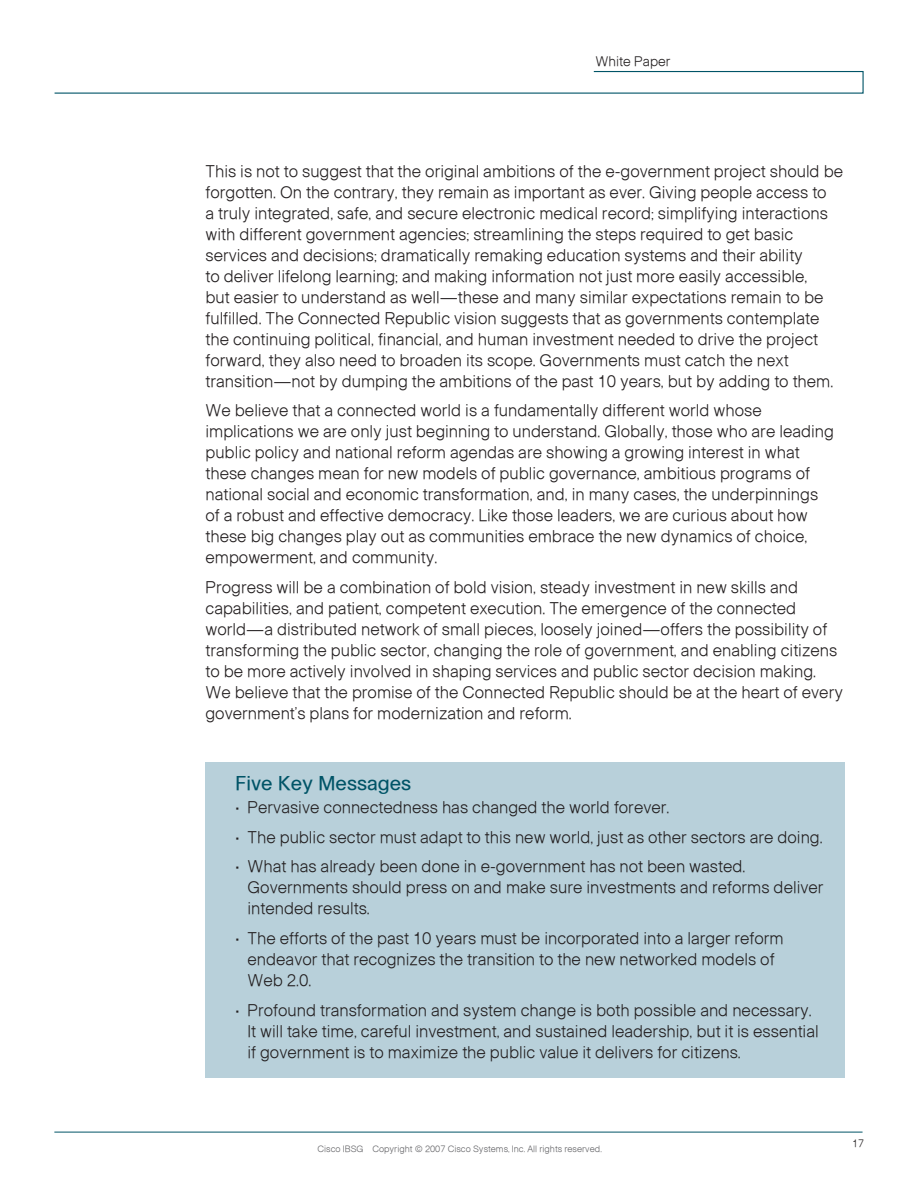
<style>
.page{position:relative;width:918px;height:1188px;background:#fff}
.page>*{position:absolute;margin:0;border:0;box-sizing:border-box;transform-origin:0 0}
.Subhead1{font:19.5px "Ciscoregular";color:#005467}
.Body{font:16.5px/21px "Ciscolight";color:#231f20}
.Bullet_1{font:16.5px/21px "Ciscolight";color:#231f20}
.Document_Description{font:13.5px "Ciscolight";color:#231f20}
.t1{font:10.5px "Ciscolight";color:#231f20}
.t2{font:9px "Ciscolight";color:#636366}
</style>
<div class="page">
<div style="left:205px;top:762px;width:639px;height:316px;background:#b8d0da"></div>
<hr style="left:54px;top:1132px;width:809px;height:1px;background:#005467">
<svg style="left:54px;top:71px;width:810px;height:23px"></svg>
<p class="Document_Description" style="left:596px;top:53px;width:77px">White Paper</p>
<p class="Body" style="left:206px;top:160px;width:639px">This is not to suggest that the original ambitions of the e-government project should be forgotten. On the contrary, they remain as important as ever. Giving people access to<br>a truly integrated, safe, and secure electronic medical record; simplifying interactions with different government agencies; streamlining the steps required to get basic services and decisions; dramatically remaking education systems and their ability<br>to deliver lifelong learning; and making information not just more easily accessible,<br>but easier to understand as well—these and many similar expectations remain to be fulfilled. The Connected Republic vision suggests that as governments contemplate the continuing political, financial, and human investment needed to drive the project forward, they also need to broaden its scope. Governments must catch the next transition—not by dumping the ambitions of the past 1 0 years, but by adding to them.</p>
<p class="Body" style="left:206px;top:400px;width:630px">We believe that a connected world is a fundamentally different world whose implications we are only just beginning to understand. Globally, those who are leading public policy and national reform agendas are showing a growing interest in what these changes mean for new models of public governance, ambitious programs of national social and economic transformation, and, in many cases, the underpinnings of a robust and effective democracy. Like those leaders, we are curious about how these big changes play out as communities embrace the new dynamics of choice, empowerment, and community.</p>
<p class="Body" style="left:206px;top:576px;width:639px">Progress will be a combination of bold vision, steady investment in new skills and capabilities, and patient, competent execution. The emergence of the connected world—a distributed network of small pieces, loosely joined—offers the possibility of transforming the public sector, changing the role of government, and enabling citizens to be more actively involved in shaping services and public sector decision making.<br>We believe that the promise of the Connected Republic should be at the heart of every government’s plans for modernization and reform.</p>
<p class="Subhead1" style="left:236px;top:772px;width:177px">Five Key Messages</p>
<p class="Bullet_1" style="left:236px;top:796px;width:435px">• Pervasive connectedness has changed the world forever.</p>
<p class="Bullet_1" style="left:236px;top:826px;width:589px">• The public sector must adapt to this new world, just as other sectors are doing.</p>
<p class="Bullet_1" style="left:248px;top:856px;width:578px;text-indent:-12px">• What has already been done in e-government has not been wasted.<br>Governments should press on and make sure investments and reforms deliver intended results.</p>
<p class="Bullet_1" style="left:248px;top:927px;width:538px;text-indent:-12px">• The efforts of the past 1 0 years must be incorporated into a larger reform endeavor that recognizes the transition to the new networked models of<br>Web 2.0.</p>
<p class="Bullet_1" style="left:248px;top:999px;width:573px;text-indent:-12px">• Profound transformation and system change is both possible and necessary.<br>It will take time, careful investment, and sustained leadership, but it is essential if government is to maximize the public value it delivers for citizens.</p>
<p class="t2" style="left:318px;top:1143px;width:286px">Cisco IBSG Copyright © 2007 Cisco Systems, Inc. All rights reserved.</p>
<p class="t1" style="left:852px;top:1137px;width:13px">1 7</p>
</div>
